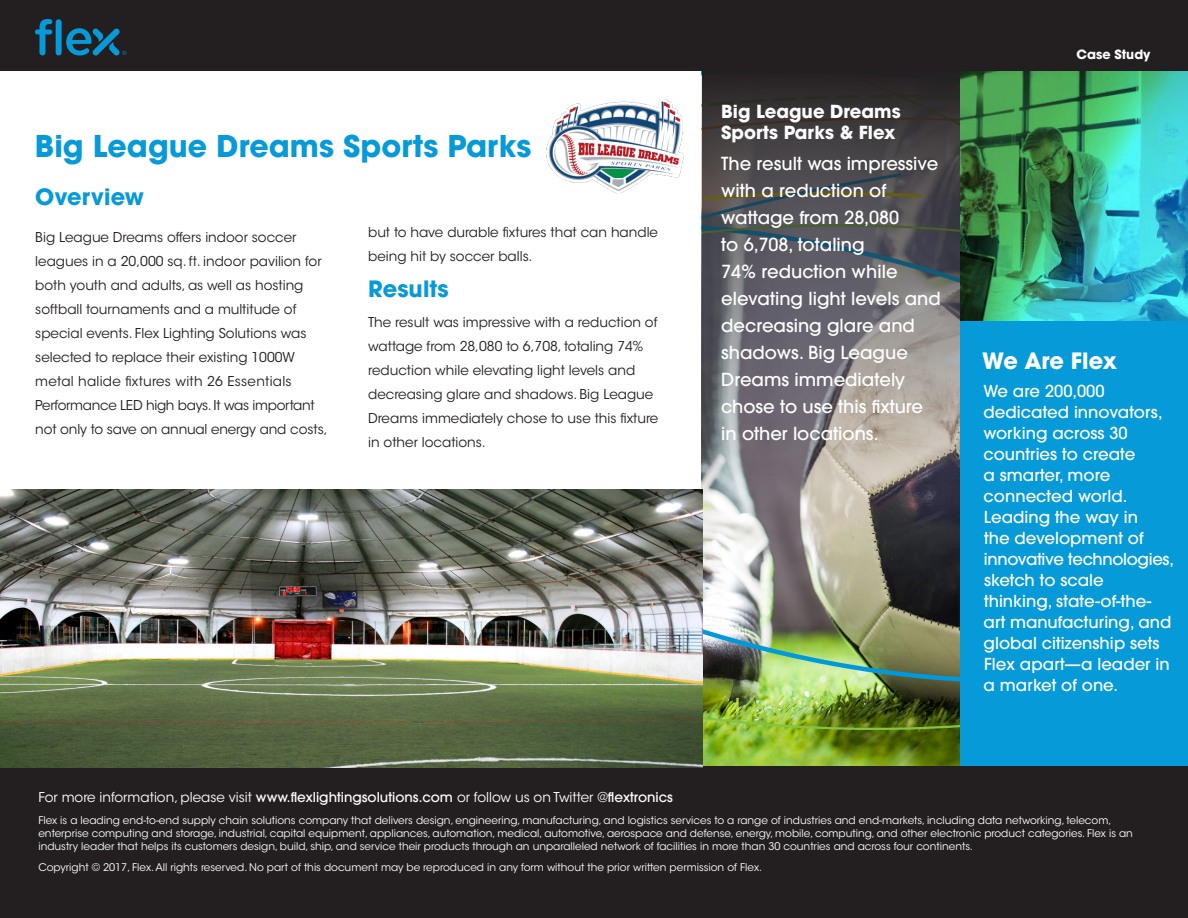
<style>
.page{position:relative;width:1188px;height:918px;background:#fff}
.page>*{position:absolute;margin:0;border:0;box-sizing:border-box;transform-origin:0 0}
.t1{font:700 30px "ITC Avant Garde Pro";color:#069ad9}
.t2{font:700 22.5px "ITC Avant Garde Pro";color:#069ad9}
.Intro{font:700 22.5px "ITC Avant Garde Pro";letter-spacing:-.005em;color:#fff}
.t3{font:500 18px/27px "ITC Avant Garde Pro";color:#fff}
.Subhead{font:700 18px/21px "ITC Avant Garde Pro";color:#fff}
.t4{font:500 16.5px/21px "ITC Avant Garde Pro";color:#fff}
.Body_Type{font:13.5px/24px "ITC Avant Garde Std";color:#231f20}
.For_More_Information{font:13.5px "ITC Avant Garde Std";color:#fff}
.Identifier{font:700 12.75px "ITC Avant Garde Pro";color:#fff}
.Copyright{font:10.5px/12.8px "ITC Avant Garde Std";color:#fff}
.s1{font-family:"ITC Avant Garde Pro";font-weight:500}
</style>
<div class="page">
<img style="left:702px;top:71px;width:259px;height:696px">
<svg style="left:702px;top:71px;width:258px;height:413px;background:#666366"></svg>
<div style="left:961px;top:70px;width:227px;height:848px;background:#069ad9"></div>
<div style="left:0;top:767px;width:1188px;height:151px;background:#231f20"></div>
<img style="left:961px;top:71px;width:227px;height:250px">
<div style="left:0;top:0;width:1188px;height:71px;background:#231f20"></div>
<img style="left:0;top:489px;width:702px;height:278px">
<img style="left:547px;top:99px;width:137px;height:95px">
<svg style="left:35px;top:19px;width:17px;height:36px"></svg>
<div style="left:56px;top:19px;width:6px;height:36px;background:#069ad9;border-radius:3px"></div>
<svg style="left:66px;top:28px;width:61px;height:27px"></svg>
<p class="t1" style="left:35px;top:126px;width:498px">Big League Dreams Sports Parks</p>
<p class="t2" style="left:35px;top:182px;width:110px">Overview</p>
<p class="Body_Type" style="left:35px;top:226px;width:294px">Big League Dreams offers indoor soccer leagues in a 20,000 sq. ft. indoor pavilion for both youth and adults, as well as hosting softball tournaments and a multitude of special events. Flex Lighting Solutions was selected to replace their existing 1000W metal halide fixtures with 26 Essentials Performance LED high bays. It was important not only to save on annual energy and costs,</p>
<p class="Body_Type" style="left:368px;top:220px;width:291px">but to have durable fixtures that can handle being hit by soccer balls.</p>
<p class="t2" style="left:368px;top:274px;width:82px">Results</p>
<p class="Body_Type" style="left:368px;top:310px;width:292px">The result was impressive with a reduction of wattage from 28,080 to 6,708, totaling 74% reduction while elevating light levels and decreasing glare and shadows. Big League Dreams immediately chose to use this fixture in other locations.</p>
<p class="Subhead" style="left:721px;top:100px;width:181px">Big League Dreams<br>Sports Parks &amp; Flex</p>
<p class="t3" style="left:721px;top:150px;width:221px">The result was impressive with a reduction of wattage from 28,080<br>to 6,708, totaling<br>74% reduction while elevating light levels and decreasing glare and shadows. Big League<br>Dreams immediately chose to use this fixture in other locations.</p>
<p class="Identifier" style="left:1076px;top:46px;width:76px">Case Study</p>
<p class="Intro" style="left:982px;top:346px;width:136px">We Are Flex</p>
<p class="t4" style="left:983px;top:380px;width:192px">We are 200,000 dedicated innovators, working across 30 countries to create<br>a smarter, more connected world.<br>Leading the way in<br>the development of innovative technologies, sketch to scale thinking, state-of-the&shy;art manufacturing, and global citizenship sets<br>Flex apart—a leader in a market of one.</p>
<p class="For_More_Information" style="left:38px;top:789px;width:636px">For more information, please visit <span class="s1">www.flexlightingsolutions.com</span> or follow us on Twitter @<span class="s1">flextronics</span></p>
<p class="Copyright" style="left:38px;top:814px;width:1096px">Flex is a leading end-to-end supply chain solutions company that delivers design, engineering, manufacturing, and logistics services to a range of industries and end-markets, including data networking, telecom, enterprise computing and storage, industrial, capital equipment, appliances, automation, medical, automotive, aerospace and defense, energy, mobile, computing, and other electronic product categories. Flex is an industry leader that helps its customers design, build, ship, and service their products through an unparalleled network of facilities in more than 30 countries and across four continents.</p>
<p class="Copyright" style="left:38px;top:861px;width:725px">Copyright © 2017, Flex. All rights reserved. No part of this document may be reproduced in any form without the prior written permission of Flex.</p>
</div>
